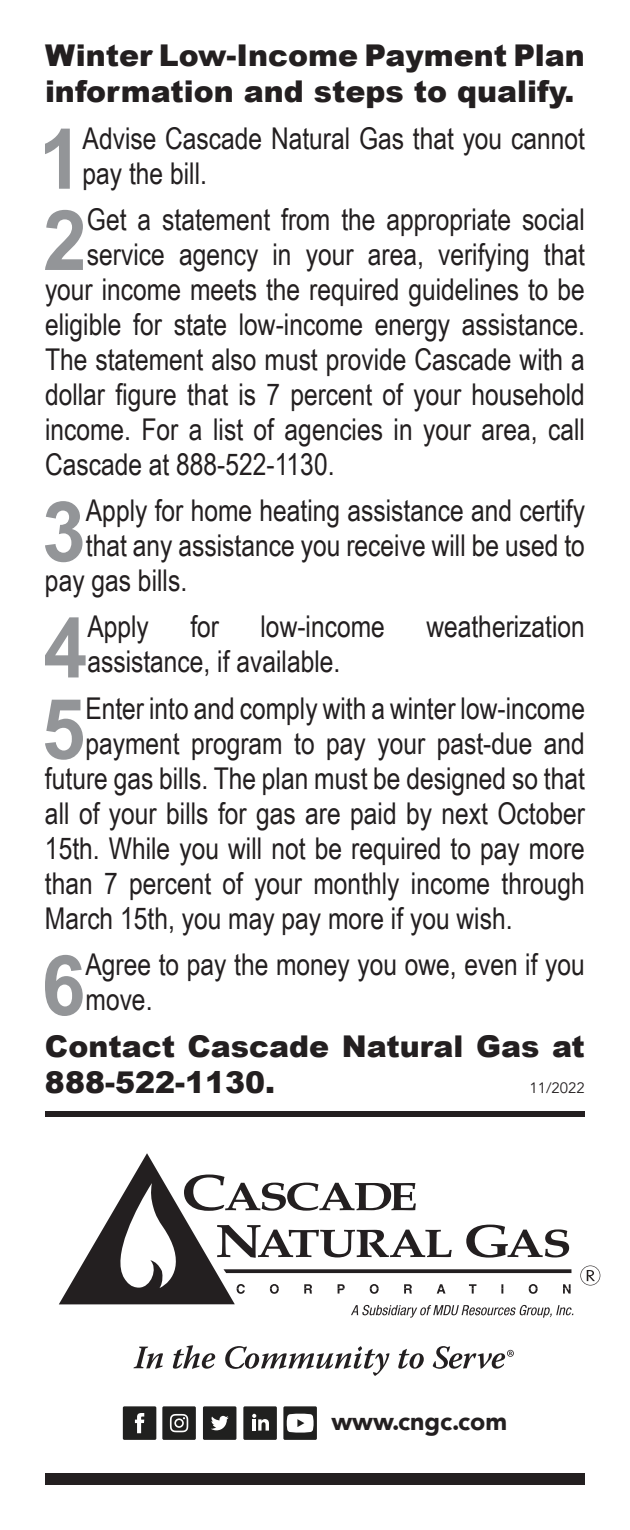
<style>
.page{position:relative;width:630px;height:1530px;background:#fff}
.page>*{position:absolute;margin:0;border:0;box-sizing:border-box;transform-origin:0 0}
.t1{font:700 83.75px "Arial";color:#939598;scale:.94 1}
.t2{font:30px/35px "Arial Narrow";color:#231f20}
.t3{font:900 30px/36px "Arial";color:#231f20}
.t4{font:900 25px "Avenir";color:#231f20}
.t5{font:15px "Avenir";color:#231f20}
</style>
<div class="page">
<div style="left:203px;top:1406px;width:33px;height:34px;background:#20201f;border-radius:2px"></div>
<svg style="left:211px;top:1416px;width:18px;height:14px"></svg>
<div style="left:123px;top:1406px;width:33px;height:34px;background:#20201f;border-radius:2px"></div>
<svg style="left:135px;top:1413px;width:9px;height:20px"></svg>
<div style="left:162px;top:1406px;width:34px;height:34px;background:#20201f;border-radius:2px"></div>
<svg style="left:170px;top:1414px;width:18px;height:18px"></svg>
<div style="left:243px;top:1406px;width:34px;height:34px;background:#20201f;border-radius:2px"></div>
<svg style="left:252px;top:1414px;width:17px;height:17px"></svg>
<div style="left:283px;top:1406px;width:34px;height:34px;background:#20201f;border-radius:2px"></div>
<svg style="left:287px;top:1414px;width:27px;height:19px"></svg>
<svg style="left:580px;top:1266px;width:20px;height:19px"></svg>
<svg style="left:59px;top:1153px;width:514px;height:165px"></svg>
<svg style="left:133px;top:1347px;width:30px;height:22px"></svg>
<svg style="left:173px;top:1345px;width:42px;height:24px"></svg>
<svg style="left:225px;top:1346px;width:165px;height:30px"></svg>
<svg style="left:398px;top:1349px;width:26px;height:20px"></svg>
<svg style="left:433px;top:1346px;width:81px;height:23px"></svg>
<div style="left:45px;top:1474px;width:540px;height:11px;background:#231f20"></div>
<div style="left:45px;top:1111px;width:540px;height:6px;background:#231f20"></div>
<p class="t3" style="left:45px;top:37px;width:542px">Winter Low-Income Payment Plan information and steps to qualify.</p>
<h1 class="t1" style="left:39px;top:104px;width:48px">1</h1>
<p class="t2" style="left:83px;top:120px;width:504px">Advise Cascade Natural Gas that you cannot pay the bill.</p>
<h1 class="t1" style="left:43px;top:185px;width:48px">2</h1>
<p class="t2" style="left:87px;top:201px;width:499px">Get a statement from the appropriate social</p>
<p class="t2" style="left:87px;top:236px;width:500px">service agency in your area, verifying that</p>
<p class="t2" style="left:45px;top:271px;width:542px">your income meets the required guidelines to be</p>
<p class="t2" style="left:45px;top:306px;width:541px">eligible for state low-income energy assistance.</p>
<p class="t2" style="left:45px;top:341px;width:541px">The statement also must provide Cascade with a</p>
<p class="t2" style="left:45px;top:376px;width:541px">dollar figure that is 7 percent of your household</p>
<p class="t2" style="left:45px;top:411px;width:541px">income. For a list of agencies in your area, call</p>
<p class="t2" style="left:45px;top:446px;width:291px">Cascade at 888-522-1130.</p>
<h1 class="t1" style="left:42px;top:477px;width:48px">3</h1>
<p class="t2" style="left:86px;top:492px;width:501px">Apply for home heating assistance and certify</p>
<p class="t2" style="left:86px;top:527px;width:501px">that any assistance you receive will be used to</p>
<p class="t2" style="left:45px;top:562px;width:144px">pay gas bills.</p>
<h1 class="t1" style="left:44px;top:593px;width:48px">4</h1>
<p class="t2" style="left:87px;top:608px;width:63px">Apply</p>
<p class="t2" style="left:190px;top:608px;width:30px">for</p>
<p class="t2" style="left:261px;top:608px;width:126px">low-income</p>
<p class="t2" style="left:426px;top:608px;width:160px">weatherization</p>
<p class="t2" style="left:87px;top:643px;width:254px">assistance, if available.</p>
<h1 class="t1" style="left:41px;top:674px;width:48px">5</h1>
<p class="t2" style="left:85px;top:690px;width:501px">Enter into and comply with a winter low-income</p>
<p class="t2" style="left:85px;top:725px;width:501px">payment program to pay your past-due and</p>
<p class="t2" style="left:45px;top:760px;width:541px">future gas bills. The plan must be designed so that</p>
<p class="t2" style="left:45px;top:795px;width:541px">all of your bills for gas are paid by next October</p>
<p class="t2" style="left:45px;top:830px;width:541px">15th. While you will not be required to pay more</p>
<p class="t2" style="left:45px;top:865px;width:541px">than 7 percent of your monthly income through</p>
<p class="t2" style="left:45px;top:900px;width:469px">March 15th, you may pay more if you wish.</p>
<h1 class="t1" style="left:42px;top:930px;width:48px">6</h1>
<p class="t2" style="left:86px;top:946px;width:501px">Agree to pay the money you owe, even if you move.</p>
<p class="t3" style="left:45px;top:1028px;width:541px">Contact Cascade Natural Gas at<br>888-522-1130.</p>
<p class="t5" style="left:529px;top:1079px;width:57px">11/2022</p>
<p class="t4" style="left:331px;top:1400px;width:177px">www.cngc.com</p>
</div>
